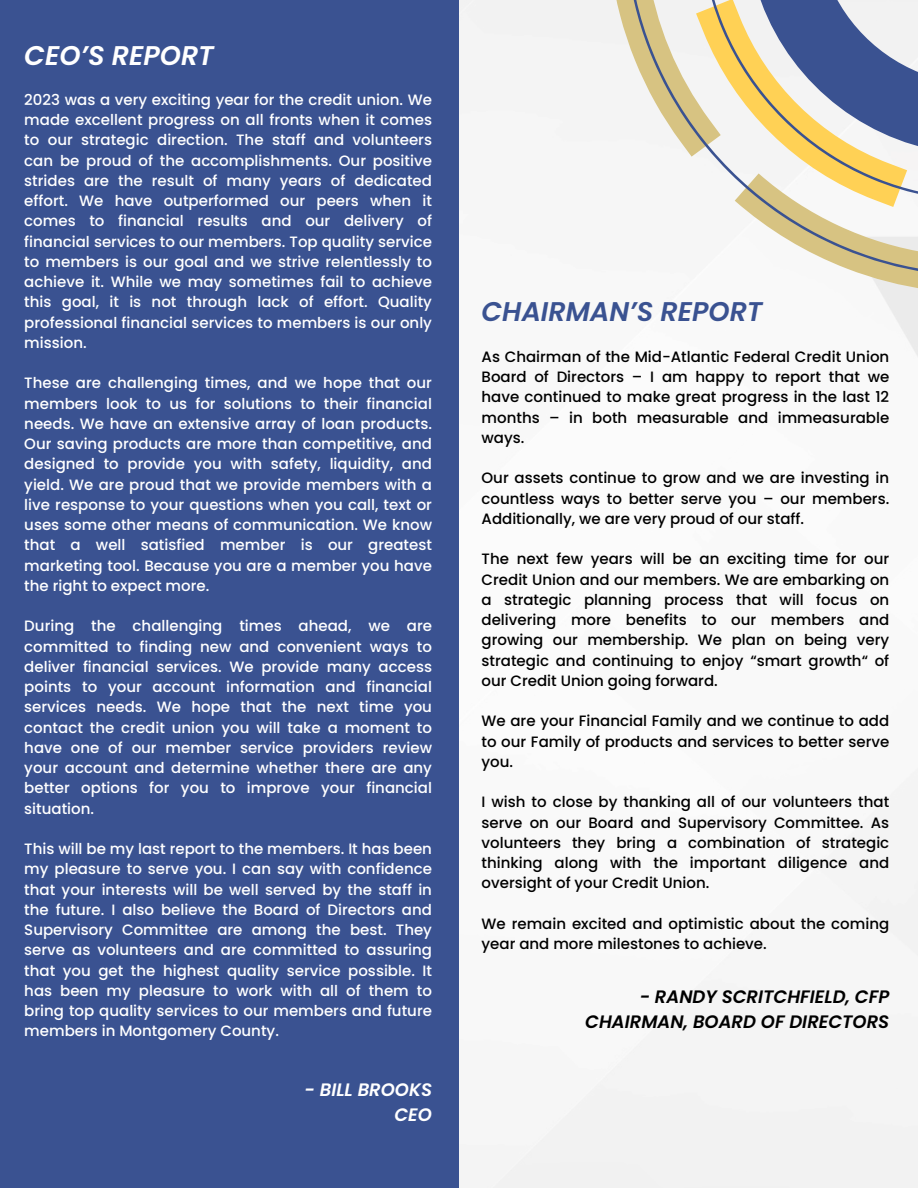
<style>
.page{position:relative;width:918px;height:1188px;background:#fff}
.page>*{position:absolute;margin:0;border:0;box-sizing:border-box;transform-origin:0 0}
.t1{font:italic 600 27px "Poppins";color:#3a5291}
.t2{font:italic 600 27px "Poppins";color:#fff}
.t3{font:italic 600 18px/24.8px "Poppins";color:#000;text-align:right}
.t4{font:italic 600 18px/24.8px "Poppins";color:#fff;text-align:right}
.t5{font:500 15px/20.2px "Poppins";color:#fff;text-align:justify}
.t6{font:500 15px/20.2px "Poppins";color:#000;text-align:justify}
</style>
<div class="page">
<div style="left:0;top:0;width:459px;height:1188px;background:#3a5291"></div>
<svg style="left:611px;top:0;width:307px;height:290px"></svg>
<svg style="left:628px;top:0;width:290px;height:273px;fill:#f4f2f2"></svg>
<p class="t2" style="left:24px;top:37px;width:191px">CEO’S REPORT</p>
<p class="t5" style="left:24px;top:90px;width:409px">2023 was a very exciting year for the credit union. We made excellent progress on all fronts when it comes to our strategic direction. The staff and volunteers can be proud of the accomplishments. Our positive strides are the result of many years of dedicated effort. We have outperformed our peers when it comes to financial results and our delivery of financial services to our members. Top quality service to members is our goal and we strive relentlessly to achieve it. While we may sometimes fail to achieve this goal, it is not through lack of effort. Quality professional financial services to members is our only mission.</p>
<p class="t5" style="left:24px;top:373px;width:409px">These are challenging times, and we hope that our members look to us for solutions to their financial needs. We have an extensive array of loan products.<br>Our saving products are more than competitive, and designed to provide you with safety, liquidity, and yield. We are proud that we provide members with a live response to your questions when you call, text or uses some other means of communication. We know that a well satisfied member is our greatest marketing tool. Because you are a member you have the right to expect more.</p>
<p class="t5" style="left:24px;top:616px;width:409px">During the challenging times ahead, we are committed to finding new and convenient ways to deliver financial services. We provide many access points to your account information and financial services needs. We hope that the next time you contact the credit union you will take a moment to have one of our member service providers review your account and determine whether there are any better options for you to improve your financial situation.</p>
<h2 class="t5" style="left:24px;top:839px;width:409px">This will be my last report to the members. It has been my pleasure to serve you. I can say with confidence that your interests will be well served by the staff in the future. I also believe the Board of Directors and Supervisory Committee are among the best. They serve as volunteers and are committed to assuring that you get the highest quality service possible. It has been my pleasure to work with all of them to bring top quality services to our members and future members in Montgomery County.</h2>
<h1 class="t4" style="left:304px;top:1077px;width:129px">- BILL BROOKS<br>CEO</h1>
<p class="t1" style="left:482px;top:293px;width:282px">CHAIRMAN’S REPORT</p>
<p class="t6" style="left:482px;top:346px;width:409px">As Chairman of the Mid-Atlantic Federal Credit Union Board of Directors – I am happy to report that we have continued to make great progress in the last 12 months – in both measurable and immeasurable ways.</p>
<p class="t6" style="left:482px;top:468px;width:409px">Our assets continue to grow and we are investing in countless ways to better serve you – our members.<br>Additionally, we are very proud of our staff.</p>
<p class="t6" style="left:482px;top:549px;width:409px">The next few years will be an exciting time for our Credit Union and our members. We are embarking on a strategic planning process that will focus on delivering more benefits to our members and growing our membership. We plan on being very strategic and continuing to enjoy “smart growth“ of our Credit Union going forward.</p>
<p class="t6" style="left:482px;top:711px;width:409px">We are your Financial Family and we continue to add to our Family of products and services to better serve you.</p>
<p class="t6" style="left:482px;top:792px;width:409px">I wish to close by thanking all of our volunteers that serve on our Board and Supervisory Committee. As volunteers they bring a combination of strategic thinking along with the important diligence and oversight of your Credit Union.</p>
<p class="t6" style="left:482px;top:913px;width:409px">We remain excited and optimistic about the coming year and more milestones to achieve.</p>
<p class="t3" style="left:585px;top:984px;width:306px">- RANDY SCRITCHFIELD, CFP<br>CHAIRMAN, BOARD OF DIRECTORS</p>
</div>
